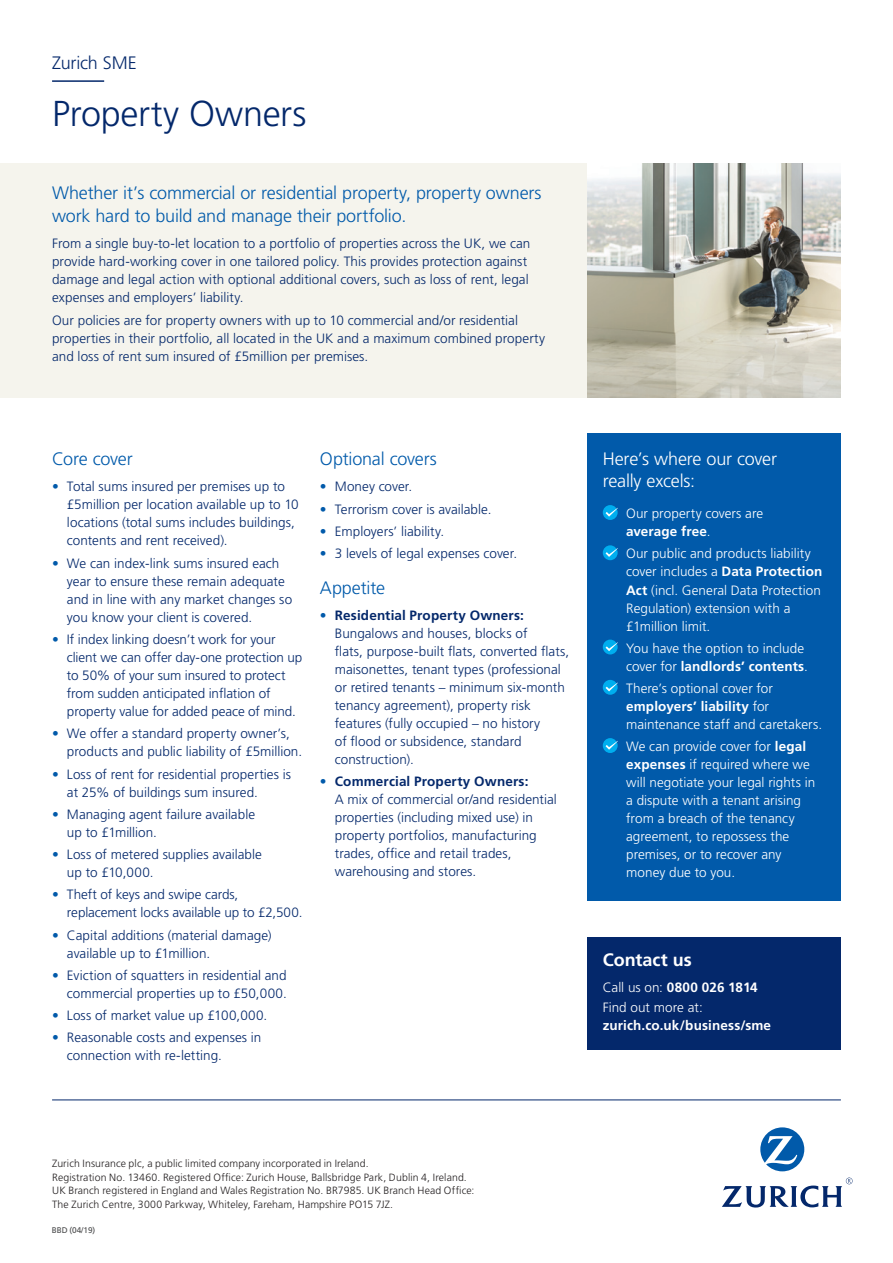
<style>
.page{position:relative;width:893px;height:1263px;background:#fff}
.page>*{position:absolute;margin:0;border:0;box-sizing:border-box;transform-origin:0 0}
.t1{font:300 36px "Frutiger LT Std";letter-spacing:-.005em;color:#04286b}
.t2{font:300 18px/22.5px "Frutiger LT Std";letter-spacing:-.01em;color:#015aaa}
.t3{font:300 18px/22.5px "Frutiger LT Std";letter-spacing:-.01em;color:#fff}
.t4{font:300 18px "Frutiger LT Std";letter-spacing:-.015em;color:#04286b}
.t5{font:700 18px "Frutiger LT Std";color:#fff}
.t6{font:300 13.5px/18px "Frutiger LT Std";color:#04286b}
.t7{font:300 13.5px/18px "Frutiger LT Std";color:#fff}
.t8{font:700 13.5px/18px "Frutiger LT Std";letter-spacing:.01em;color:#fff}
.Doc_reference_legal{font:300 10.5px/13.5px "Frutiger LT Std";letter-spacing:.01em;color:#231f20}
._7_8_Frutiger_Light{font:8.25px "Frutiger LT Std";letter-spacing:-.01em;color:#4b4c4d}
.s1{color:#015aaa}
.s2{font-weight:700}
.s3{font-weight:300}
</style>
<div class="page">
<div style="left:0;top:163px;width:588px;height:234px;background:#f5f4ed"></div>
<svg style="left:760px;top:1127px;width:44px;height:44px"></svg>
<svg style="left:722px;top:1177px;width:131px;height:30px"></svg>
<hr style="left:52px;top:80px;width:52px;height:2px;background:#04286b">
<img style="left:588px;top:163px;width:253px;height:234px">
<hr style="left:52px;top:1099px;width:789px;height:1px;background:#04286b">
<div style="left:588px;top:433px;width:253px;height:468px;background:#015aaa"></div>
<div style="left:603px;top:505px;width:15px;height:15px;background:#00aeef;border-radius:50%"></div>
<svg style="left:605px;top:508px;width:13px;height:9px"></svg>
<svg style="left:603px;top:545px;width:15px;height:15px"></svg>
<svg style="left:605px;top:548px;width:13px;height:9px"></svg>
<div style="left:603px;top:640px;width:15px;height:14px;background:#00aeef;border-radius:50%"></div>
<svg style="left:605px;top:642px;width:13px;height:9px"></svg>
<div style="left:603px;top:680px;width:15px;height:15px;background:#00aeef;border-radius:50%"></div>
<svg style="left:605px;top:682px;width:13px;height:9px"></svg>
<div style="left:603px;top:738px;width:15px;height:15px;background:#00aeef;border-radius:50%"></div>
<svg style="left:605px;top:741px;width:13px;height:9px"></svg>
<div style="left:588px;top:937px;width:253px;height:112px;background:#04286b"></div>
<p class="t4" style="left:52px;top:53px;width:86px">Zurich SME</p>
<p class="t1" style="left:52px;top:93px;width:256px">Property Owners</p>
<p class="t2" style="left:52px;top:182px;width:491px">Whether it’s commercial or residential property, property owners work hard to build and manage their portfolio.</p>
<p class="t6" style="left:52px;top:235px;width:480px">From a single buy-to-let location to a portfolio of properties across the UK, we can provide hard-working cover in one tailored policy. This provides protection against damage and legal action with optional additional covers, such as loss of rent, legal expenses and employers’ liability.</p>
<p class="t6" style="left:52px;top:311px;width:495px">Our policies are for property owners with up to 10 commercial and/or residential properties in their portfolio, all located in the UK and a maximum combined property and loss of rent sum insured of £5million per premises.</p>
<p class="t2" style="left:52px;top:448px;width:82px">Core cover</p>
<p class="t6" style="left:67px;top:478px;width:233px;text-indent:-15px"><span class="s1">•</span> Total sums insured per premises up to £5million per location available up to 10 locations (total sums includes buildings, contents and rent received).</p>
<p class="t6" style="left:67px;top:554px;width:227px;text-indent:-15px"><span class="s1">•</span> We can index-link sums insured each year to ensure these remain adequate and in line with any market changes so you know your client is covered.</p>
<p class="t6" style="left:67px;top:630px;width:237px;text-indent:-15px"><span class="s1">•</span> If index linking doesn’t work for your client we can offer day-one protection up to 50% of your sum insured to protect from sudden anticipated inflation of property value for added peace of mind.</p>
<p class="t6" style="left:67px;top:725px;width:237px;text-indent:-15px"><span class="s1">•</span> We offer a standard property owner’s, products and public liability of £5million.</p>
<p class="t6" style="left:67px;top:765px;width:226px;text-indent:-15px"><span class="s1">•</span> Loss of rent for residential properties is at 25% of buildings sum insured.</p>
<p class="t6" style="left:67px;top:805px;width:190px;text-indent:-15px"><span class="s1">•</span> Managing agent failure available up to £1million.</p>
<p class="t6" style="left:67px;top:845px;width:197px;text-indent:-15px"><span class="s1">•</span> Loss of metered supplies available up to £10,000.</p>
<p class="t6" style="left:67px;top:886px;width:237px;text-indent:-15px"><span class="s1">•</span> Theft of keys and swipe cards, replacement locks available up to £2,500.</p>
<p class="t6" style="left:67px;top:926px;width:206px;text-indent:-15px"><span class="s1">•</span> Capital additions (material damage) available up to £1million.</p>
<p class="t6" style="left:52px;top:966px;width:236px;text-align:right"><span class="s1">•</span> Eviction of squatters in residential and commercial properties up to £50,000.</p>
<p class="t6" style="left:52px;top:1006px;width:217px"><span class="s1">•</span> Loss of market value up £100,000.</p>
<p class="t6" style="left:67px;top:1029px;width:196px;text-indent:-15px"><span class="s1">•</span> Reasonable costs and expenses in connection with re-letting.</p>
<p class="t2" style="left:320px;top:448px;width:118px">Optional covers</p>
<p class="t6" style="left:320px;top:478px;width:94px"><span class="s1">•</span> Money cover.</p>
<p class="t6" style="left:320px;top:500px;width:173px"><span class="s1">•</span> Terrorism cover is available.</p>
<p class="t6" style="left:320px;top:522px;width:126px"><span class="s1">•</span> Employers’ liability.</p>
<p class="t6" style="left:320px;top:545px;width:199px"><span class="s1">•</span> 3 levels of legal expenses cover.</p>
<p class="t2" style="left:320px;top:576px;width:67px">Appetite</p>
<p class="t6" style="left:335px;top:606px;width:236px;text-indent:-15px"><span class="s1">•</span> <span class="s2">Residential Property Owners:<br></span>Bungalows and houses, blocks of<br>flats, purpose-built flats, converted flats, maisonettes, tenant types (professional or retired tenants – minimum six-month tenancy agreement), property risk features (fully occupied – no history<br>of flood or subsidence, standard construction).</p>
<p class="t6" style="left:335px;top:773px;width:223px;text-indent:-15px"><span class="s1">•</span> <span class="s2">Commercial Property Owners:<br></span>A mix of commercial or/and residential properties (including mixed use) in property portfolios, manufacturing trades, office and retail trades, warehousing and stores.</p>
<p class="t3" style="left:603px;top:448px;width:176px">Here’s where our cover really excels:</p>
<p class="t7" style="left:626px;top:505px;width:139px">Our property covers are <span class="s2">average free</span>.</p>
<p class="t7" style="left:626px;top:545px;width:198px">Our public and products liability cover includes a <span class="s2">Data Protection<br>Act</span> (incl. General Data Protection<br>Regulation) extension with a £1million limit.</p>
<p class="t7" style="left:626px;top:639px;width:183px">You have the option to include cover for <span class="s2">landlords’ contents</span>.</p>
<p class="t7" style="left:626px;top:679px;width:197px">There’s optional cover for <span class="s2">employers’ liability</span> for maintenance staff and caretakers.</p>
<p class="t7" style="left:626px;top:738px;width:191px">We can provide cover for <span class="s2">legal expenses</span> if required where we will negotiate your legal rights in a dispute with a tenant arising from a breach of the tenancy agreement, to repossess the premises, or to recover any money due to you.</p>
<p class="t5" style="left:603px;top:949px;width:91px">Contact us</p>
<p class="t8" style="left:603px;top:978px;width:156px"><span class="s3">Call us on:</span> 0800 026 1814</p>
<p class="t8" style="left:603px;top:999px;width:170px"><span class="s3">Find out more at: </span>zurich.co.uk/business/sme</p>
<p class="Doc_reference_legal" style="left:52px;top:1157px;width:424px">Zurich Insurance plc, a public limited company incorporated in Ireland.<br>Registration No. 13460. Registered Office: Zurich House, Ballsbridge Park, Dublin 4, Ireland.<br>UK Branch registered in England and Wales Registration No. BR7985. UK Branch Head Office:<br>The Zurich Centre, 3000 Parkway, Whiteley, Fareham, Hampshire PO15 7JZ.</p>
<p class="_7_8_Frutiger_Light" style="left:52px;top:1225px;width:45px">BBD (04/19)</p>
</div>
